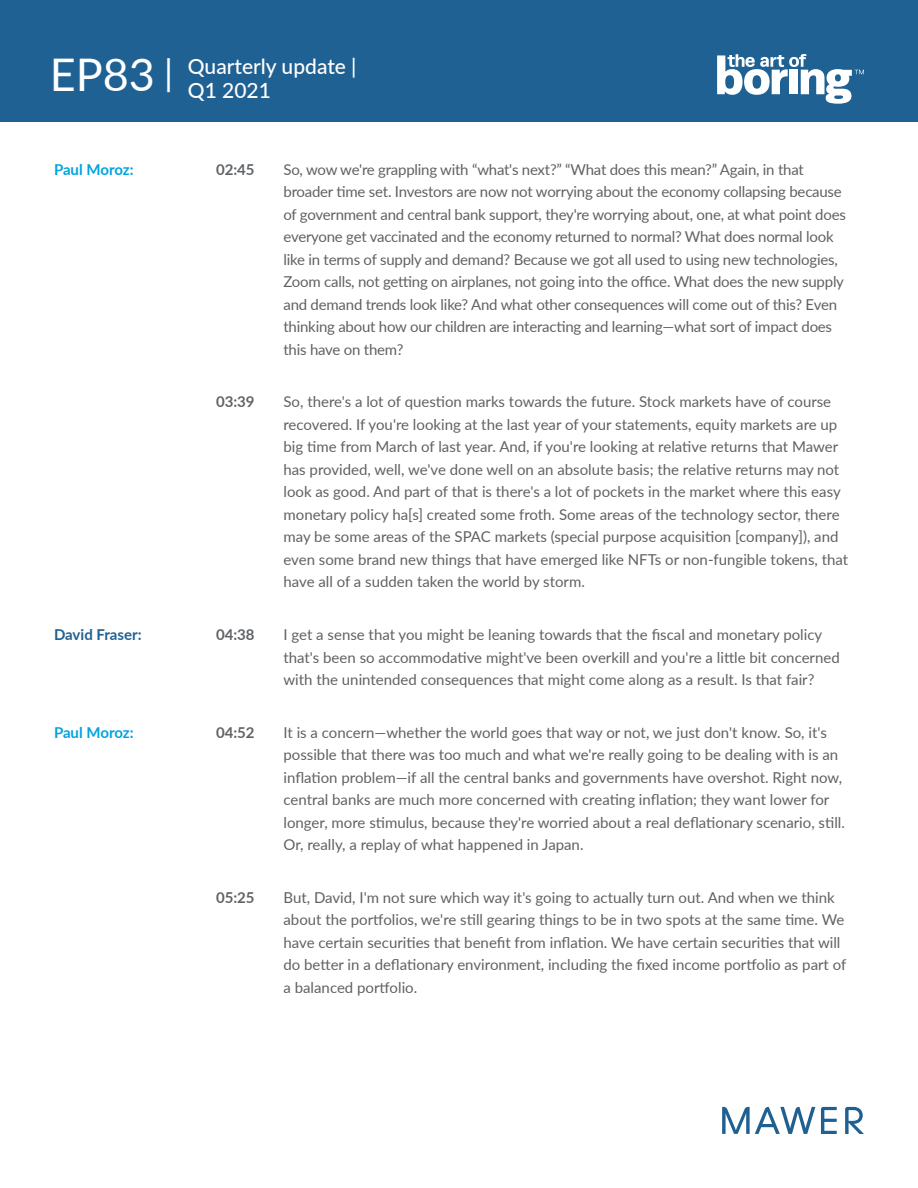
<style>
.page{position:relative;width:918px;height:1188px;background:#fff}
.page>*{position:absolute;margin:0;border:0;box-sizing:border-box;transform-origin:0 0}
.t1{font:500 21px/24px "Lato";color:#fff}
.t2{font:15px/22.5px "Lato";color:#616163}
.t3{font:700 15px "Lato";color:#606366}
.t4{font:700 15px "Lato";letter-spacing:-.01em;color:#00a3e0}
.t5{font:700 15px "Lato";color:#216191}
.s1{font-weight:400;font-size:45px}
.s2{font-weight:400;font-size:36px}
</style>
<div class="page">
<div style="left:0;top:0;width:918px;height:122px;background:#1f6193"></div>
<svg style="left:717px;top:54px;width:147px;height:50px"></svg>
<svg style="left:845px;top:1107px;width:19px;height:27px"></svg>
<svg style="left:821px;top:1107px;width:16px;height:27px"></svg>
<svg style="left:722px;top:1107px;width:93px;height:27px"></svg>
<h1 class="t1" style="left:188px;top:53px;width:170px;text-indent:-138px"><span class="s1">EP83</span> <span class="s2">|</span> Quarterly update |<br>Q1 2021</h1>
<p class="t4" style="left:54px;top:158px;width:81px">Paul Moroz:</p>
<p class="t3" style="left:216px;top:158px;width:40px">02:45</p>
<p class="t2" style="left:284px;top:158px;width:564px">So, wow we're grappling with “what's next?” “What does this mean?” Again, in that broader time set. Investors are now not worrying about the economy collapsing because of government and central bank support, they're worrying about, one, at what point does everyone get vaccinated and the economy returned to normal? What does normal look like in terms of supply and demand? Because we got all used to using new technologies, Zoom calls, not getting on airplanes, not going into the office. What does the new supply and demand trends look like? And what other consequences will come out of this? Even thinking about how our children are interacting and learning—what sort of impact does this have on them?</p>
<p class="t3" style="left:216px;top:391px;width:40px">03:39</p>
<p class="t2" style="left:284px;top:390px;width:566px">So, there's a lot of question marks towards the future. Stock markets have of course recovered. If you're looking at the last year of your statements, equity markets are up big time from March of last year. And, if you're looking at relative returns that Mawer has provided, well, we've done well on an absolute basis; the relative returns may not look as good. And part of that is there's a lot of pockets in the market where this easy monetary policy ha[s] created some froth. Some areas of the technology sector, there may be some areas of the SPAC markets (special purpose acquisition [company]), and even some brand new things that have emerged like NFTs or non-fungible tokens, that have all of a sudden taken the world by storm.</p>
<p class="t5" style="left:54px;top:624px;width:89px">David Fraser:</p>
<p class="t3" style="left:216px;top:624px;width:40px">04:38</p>
<p class="t2" style="left:284px;top:623px;width:558px">I get a sense that you might be leaning towards that the fiscal and monetary policy that's been so accommodative might've been overkill and you're a little bit concerned with the unintended consequences that might come along as a result. Is that fair?</p>
<p class="t4" style="left:54px;top:721px;width:81px">Paul Moroz:</p>
<p class="t3" style="left:216px;top:721px;width:40px">04:52</p>
<p class="t2" style="left:284px;top:720px;width:563px">It is a concern—whether the world goes that way or not, we just don't know. So, it's possible that there was too much and what we're really going to be dealing with is an inflation problem—if all the central banks and governments have overshot. Right now, central banks are much more concerned with creating inflation; they want lower for longer, more stimulus, because they're worried about a real deflationary scenario, still.<br>Or, really, a replay of what happened in Japan.</p>
<p class="t3" style="left:216px;top:886px;width:40px">05:25</p>
<p class="t2" style="left:284px;top:885px;width:564px">But, David, I'm not sure which way it's going to actually turn out. And when we think about the portfolios, we're still gearing things to be in two spots at the same time. We have certain securities that benefit from inflation. We have certain securities that will do better in a deflationary environment, including the fixed income portfolio as part of a balanced portfolio.</p>
</div>
